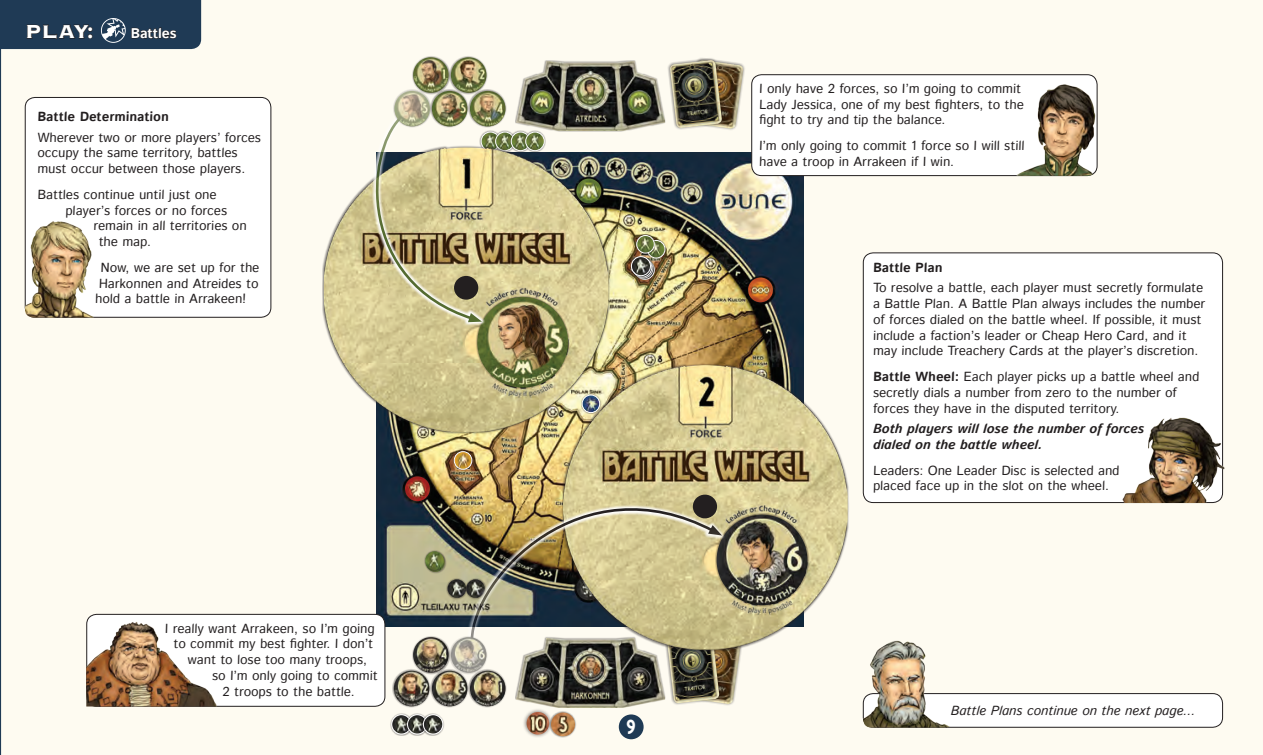
<style>
.page{position:relative;width:1263px;height:755px;background:#fefbf1}
.page>*{position:absolute;margin:0;border:0;box-sizing:border-box;transform-origin:0 0}
.t1{font:800 24.5px "Copperplate Gothic BT";color:#fff}
.t2{font:21px "Advokat Modern";color:#fff}
.t3{font:700 14px "Istok";letter-spacing:-.01em;color:#fff}
.t4{font:13.12px/15.8px "Istok";letter-spacing:.005em;color:#231f20}
.t5{font:italic 700 13.12px/15.8px "Istok";letter-spacing:.005em;color:#231f20}
.t6{font:italic 13.12px "Istok";letter-spacing:.005em;color:#231f20}
.t7{font:700 13.12px "Istok";color:#231f20}
.s1{font-weight:700}
</style>
<div class="page">
<img style="left:376px;top:152px;width:428px;height:475px">
<div style="left:619px;top:714px;width:24px;height:25px;background:#1f3a55;border-radius:50%"></div>
<div style="left:493px;top:130px;width:23px;height:22px;background:#231f20;opacity:.4"></div>
<img style="left:496px;top:132px;width:18px;height:19px;border-radius:9px">
<div style="left:495px;top:132px;width:20px;height:19px;border:1px solid #fff;border-radius:50%"></div>
<div style="left:411px;top:55px;width:39px;height:39px;background:#231f20;opacity:.4"></div>
<img style="left:413px;top:57px;width:36px;height:36px;border-radius:18px">
<div style="left:411px;top:635px;width:39px;height:39px;background:#231f20;opacity:.4"></div>
<img style="left:413px;top:637px;width:36px;height:35px;border-radius:18px">
<div style="left:449px;top:55px;width:39px;height:39px;background:#231f20;opacity:.4"></div>
<img style="left:451px;top:57px;width:35px;height:36px;border-radius:18px">
<div style="left:392px;top:669px;width:39px;height:39px;background:#231f20;opacity:.4"></div>
<img style="left:394px;top:670px;width:35px;height:36px;border-radius:18px">
<div style="left:468px;top:89px;width:39px;height:39px;background:#231f20;opacity:.4"></div>
<img style="left:470px;top:91px;width:35px;height:35px;border-radius:18px">
<div style="left:430px;top:89px;width:39px;height:39px;background:#231f20;opacity:.4"></div>
<img style="left:432px;top:91px;width:35px;height:35px;border-radius:18px">
<div style="left:430px;top:669px;width:39px;height:39px;background:#231f20;opacity:.4"></div>
<img style="left:432px;top:670px;width:35px;height:36px;border-radius:18px">
<div style="left:515px;top:60px;width:151px;height:71px;background:#231f20;opacity:.4"></div>
<img style="left:516px;top:61px;width:148px;height:69px">
<div style="left:523px;top:708px;width:30px;height:30px;background:#231f20;opacity:.5"></div>
<img style="left:526px;top:712px;width:23px;height:22px;border-radius:11px">
<div style="left:646px;top:239px;width:21px;height:21px;background:#231f20;opacity:.4"></div>
<img style="left:647px;top:241px;width:18px;height:17px;border-radius:9px">
<div style="left:647px;top:240px;width:18px;height:18px;border:1px solid #fff;border-radius:50%"></div>
<div style="left:635px;top:234px;width:21px;height:21px;background:#231f20;opacity:.4"></div>
<img style="left:637px;top:236px;width:17px;height:17px;border-radius:9px">
<div style="left:636px;top:235px;width:18px;height:18px;border:1px solid #fff;border-radius:50%"></div>
<div style="left:746px;top:276px;width:28px;height:28px;background:#231f20;opacity:.4"></div>
<img style="left:748px;top:277px;width:25px;height:25px;border-radius:12px">
<div style="left:403px;top:474px;width:28px;height:29px;background:#231f20;opacity:.4"></div>
<img style="left:405px;top:476px;width:25px;height:25px;border-radius:12px">
<div style="left:446px;top:577px;width:22px;height:22px;background:#231f20;opacity:.4"></div>
<img style="left:447px;top:579px;width:19px;height:19px;border-radius:9px">
<div style="left:424px;top:551px;width:22px;height:22px;background:#231f20;opacity:.4"></div>
<div style="left:423px;top:549px;width:22px;height:22px;background:#231f20;opacity:.4"></div>
<img style="left:425px;top:551px;width:19px;height:19px;border-radius:9px">
<div style="left:549px;top:710px;width:28px;height:27px;background:#231f20;opacity:.4"></div>
<img style="left:551px;top:712px;width:24px;height:24px;border-radius:12px">
<svg style="left:729px;top:652px;width:12px;height:53px"></svg>
<svg style="left:668px;top:58px;width:77px;height:72px"></svg>
<img style="left:669px;top:60px;width:53px;height:68px">
<div style="left:389px;top:712px;width:24px;height:24px;background:#231f20;opacity:.4"></div>
<img style="left:392px;top:715px;width:19px;height:18px;border-radius:9px">
<div style="left:391px;top:714px;width:21px;height:20px;border:1px solid #fff;border-radius:50%"></div>
<div style="left:634px;top:259px;width:22px;height:22px;background:#231f20;opacity:.4"></div>
<div style="left:632px;top:257px;width:22px;height:23px;background:#231f20;opacity:.4"></div>
<div style="left:631px;top:256px;width:22px;height:23px;background:#231f20;opacity:.4"></div>
<div style="left:630px;top:255px;width:22px;height:22px;background:#231f20;opacity:.4"></div>
<img style="left:632px;top:257px;width:18px;height:18px;border-radius:9px">
<div style="left:631px;top:256px;width:20px;height:20px;border:1px solid #fff;border-radius:50%"></div>
<div style="left:405px;top:712px;width:24px;height:24px;background:#231f20;opacity:.4"></div>
<img style="left:408px;top:715px;width:18px;height:18px;border-radius:9px">
<div style="left:407px;top:714px;width:20px;height:20px;border:1px solid #fff;border-radius:50%"></div>
<div style="left:421px;top:712px;width:24px;height:24px;background:#231f20;opacity:.4"></div>
<img style="left:424px;top:715px;width:18px;height:18px;border-radius:9px">
<div style="left:423px;top:714px;width:20px;height:20px;border:1px solid #fff;border-radius:50%"></div>
<div style="left:509px;top:130px;width:23px;height:22px;background:#231f20;opacity:.4"></div>
<img style="left:511px;top:132px;width:19px;height:19px;border-radius:9px">
<div style="left:511px;top:132px;width:19px;height:19px;border:1px solid #fff;border-radius:50%"></div>
<div style="left:523px;top:130px;width:23px;height:22px;background:#231f20;opacity:.4"></div>
<img style="left:526px;top:132px;width:18px;height:19px;border-radius:9px">
<div style="left:525px;top:132px;width:20px;height:19px;border:1px solid #fff;border-radius:50%"></div>
<hr style="left:0;top:0;width:1px;height:755px;background:#1f3a55">
<div style="left:25px;top:97px;width:246px;height:220px;background:#fff;border-radius:10px"></div>
<div style="left:25px;top:97px;width:246px;height:220px;border:1px solid #231f20;border-radius:10px"></div>
<div style="left:863px;top:253px;width:359px;height:249px;background:#fff;border-radius:10px"></div>
<div style="left:863px;top:253px;width:360px;height:250px;border:1px solid #231f20;border-radius:10px"></div>
<div style="left:863px;top:693px;width:359px;height:34px;background:#fff;border-radius:10px"></div>
<div style="left:863px;top:693px;width:360px;height:34px;border:1px solid #231f20;border-radius:10px"></div>
<img style="left:24px;top:215px;width:79px;height:103px">
<div style="left:561px;top:363px;width:289px;height:289px;background:#231f20;opacity:.5"></div>
<img style="left:563px;top:365px;width:284px;height:284px">
<div style="left:322px;top:146px;width:288px;height:288px;background:#231f20;opacity:.5"></div>
<img style="left:324px;top:147px;width:284px;height:285px">
<div style="left:87px;top:614px;width:298px;height:92px;background:#fff;border-radius:10px"></div>
<div style="left:86px;top:614px;width:299px;height:92px;border:1px solid #231f20;border-radius:10px"></div>
<img style="left:86px;top:613px;width:144px;height:93px">
<img style="left:1115px;top:414px;width:110px;height:89px">
<div style="left:475px;top:295px;width:95px;height:94px;background:#231f20;opacity:.4"></div>
<img style="left:477px;top:297px;width:91px;height:90px;border-radius:45px">
<div style="left:715px;top:513px;width:94px;height:93px;background:#231f20;opacity:.4"></div>
<img style="left:716px;top:514px;width:91px;height:91px;border-radius:45px">
<div style="left:752px;top:75px;width:345px;height:101px;background:#fff;border-radius:10px"></div>
<div style="left:751px;top:74px;width:346px;height:102px;border:1px solid #231f20;border-radius:10px"></div>
<img style="left:1004px;top:82px;width:93px;height:94px">
<img style="left:359px;top:112px;width:142px;height:216px">
<div style="left:392px;top:89px;width:40px;height:39px;background:#231f20;opacity:.4"></div>
<img style="left:394px;top:91px;width:36px;height:35px;border-radius:18px">
<div style="left:454px;top:276px;width:24px;height:24px;background:#231f20;border-radius:50%"></div>
<img style="left:863px;top:640px;width:91px;height:87px">
<img style="left:449px;top:435px;width:280px;height:289px">
<img style="left:469px;top:461px;width:248px;height:181px">
<svg style="left:708px;top:525px;width:14px;height:10px"></svg>
<div style="left:449px;top:635px;width:39px;height:39px;background:#231f20;opacity:.4"></div>
<img style="left:451px;top:637px;width:35px;height:35px;border-radius:18px">
<svg style="left:1px;top:0;width:200px;height:49px;background:#243d56"></svg>
<h1 class="t1" style="left:25px;top:18px;width:71px">PLAY:</h1>
<p class="t3" style="left:131px;top:24px;width:47px">Battles</p>
<p class="t4" style="left:759px;top:81px;width:267px">I only have 2 forces, so I’m going to commit<br>Lady Jessica, one of my best fighters, to the fight to try and tip the balance.</p>
<p class="t4" style="left:759px;top:138px;width:267px">I’m only going to commit 1 force so I will still have a troop in Arrakeen if I win.</p>
<p class="t7" style="left:37px;top:108px;width:133px">Battle Determination</p>
<p class="t4" style="left:37px;top:130px;width:226px">Wherever two or more players’ forces occupy the same territory, battles must occur between those players.</p>
<p class="t4" style="left:37px;top:187px;width:181px">Battles continue until just one</p>
<p class="t4" style="left:65px;top:203px;width:164px">player’s forces or no forces</p>
<p class="t4" style="left:93px;top:219px;width:155px">remain in all territories on</p>
<p class="t4" style="left:99px;top:234px;width:54px">the map.</p>
<p class="t4" style="left:95px;top:260px;width:166px;text-align:justify;text-indent:5px">Now, we are set up for the Harkonnen and Atreides to hold a battle in Arrakeen!</p>
<p class="t7" style="left:873px;top:258px;width:71px">Battle Plan</p>
<p class="t4" style="left:873px;top:281px;width:334px">To resolve a battle, each player must secretly formulate a Battle Plan. A Battle Plan always includes the number of forces dialed on the battle wheel. If possible, it must include a faction’s leader or Cheap Hero Card, and it may include Treachery Cards at the player’s discretion.</p>
<p class="t4" style="left:873px;top:369px;width:328px"><span class="s1">Battle Wheel:</span> Each player picks up a battle wheel and secretly dials a number from zero to the number of forces they have in the disputed territory.</p>
<p class="t5" style="left:873px;top:420px;width:273px">Both players will lose the number of forces dialed on the battle wheel.</p>
<p class="t4" style="left:873px;top:463px;width:249px">Leaders: One Leader Disc is selected and placed face up in the slot on the wheel.</p>
<p class="t4" style="left:165px;top:621px;width:212px">I really want Arrakeen, so I’m going</p>
<p class="t4" style="left:173px;top:636px;width:202px">to commit my best fighter. I don’t</p>
<p class="t4" style="left:187px;top:652px;width:182px">want to lose too many troops,</p>
<p class="t4" style="left:212px;top:668px;width:168px">so I’m only going to commit</p>
<p class="t4" style="left:222px;top:684px;width:134px">2 troops to the battle.</p>
<h2 class="t2" style="left:627px;top:715px;width:11px">9</h2>
<p class="t6" style="left:951px;top:702px;width:247px">Battle Plans continue on the next page...</p>
</div>
